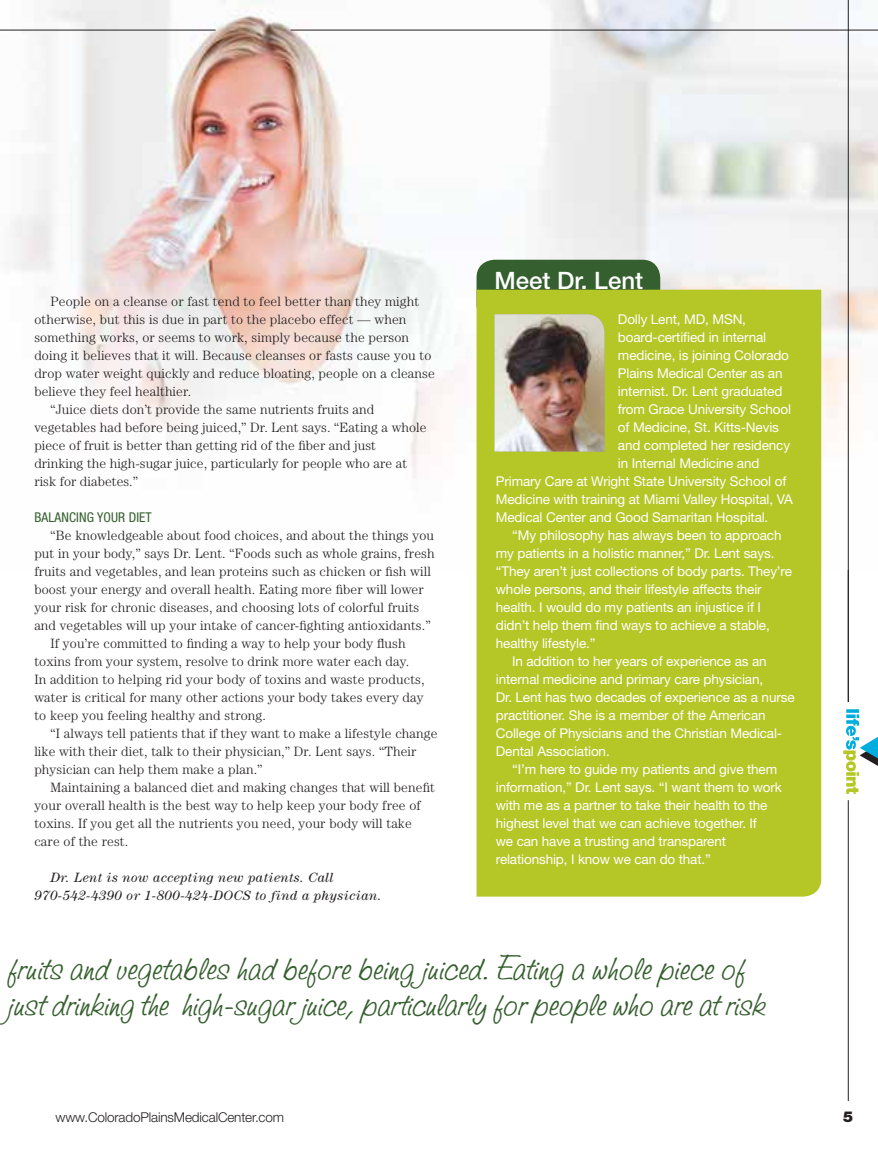
<style>
.page{position:relative;width:878px;height:1161px;background:#fff}
.page>*{position:absolute;margin:0;border:0;box-sizing:border-box;transform-origin:0 0}
.t1{font:700 27px/36px "Saginaw";letter-spacing:.06em;color:#355f2e}
.t2{font:500 24px "Helvetica Neue LT Std";color:#fff}
.t3{font:900 15px "Helvetica Neue LT Std";color:#231f20}
.t4{font:300 13.5px "Century";letter-spacing:.01em;color:#231f20}
.t5{font:13.5px "Helvetica Neue LT Std";letter-spacing:-.01em;color:#fff}
.t6{font:italic 13.5px/18px "Century";letter-spacing:.025em;color:#231f20}
.t7{font:300 13.5px "Helvetica Neue LT Std";letter-spacing:-.01em;color:#231f20}
.t8{font:condensed 13.5px "Helvetica Neue LT Std";letter-spacing:.01em;color:#355f2e}
</style>
<div class="page">
<hr style="left:847px;top:800px;width:1px;height:301px;background:#231f20">
<img style="left:0;top:0;width:878px;height:569px">
<div style="left:476px;top:260px;width:184px;height:30px;background:#355f2e"></div>
<div style="left:476px;top:290px;width:345px;height:607px;background:#b5c627"></div>
<hr style="left:0;top:30px;width:215px;height:1px;background:#231f20">
<hr style="left:847px;top:0;width:1px;height:702px;background:#231f20">
<hr style="left:290px;top:30px;width:588px;height:1px;background:#231f20">
<img style="left:494px;top:314px;width:110px;height:137px">
<svg style="left:843px;top:709px;width:35px;height:85px"></svg>
<p class="t4" style="left:51px;top:294px;width:370px">People on a cleanse or fast tend to feel better than they might</p>
<p class="t4" style="left:34px;top:312px;width:373px">otherwise, but this is due in part to the placebo effect — when</p>
<p class="t4" style="left:34px;top:330px;width:376px">something works, or seems to work, simply because the person</p>
<p class="t4" style="left:34px;top:348px;width:398px">doing it believes that it will. Because cleanses or fasts cause you to</p>
<p class="t4" style="left:34px;top:366px;width:402px">drop water weight quickly and reduce bloating, people on a cleanse</p>
<p class="t4" style="left:34px;top:384px;width:158px">believe they feel healthier.</p>
<p class="t4" style="left:51px;top:402px;width:325px">“Juice diets don’t provide the same nutrients fruits and</p>
<p class="t4" style="left:34px;top:420px;width:393px">vegetables had before being juiced,” Dr. Lent says. “Eating a whole</p>
<p class="t4" style="left:34px;top:438px;width:343px">piece of fruit is better than getting rid of the fiber and just</p>
<p class="t4" style="left:34px;top:456px;width:374px">drinking the high-sugar juice, particularly for people who are at</p>
<p class="t4" style="left:34px;top:474px;width:105px">risk for diabetes.”</p>
<p class="t8" style="left:34px;top:509px;width:119px">BALANCING YOUR DIET</p>
<p class="t4" style="left:51px;top:528px;width:385px">“Be knowledgeable about food choices, and about the things you</p>
<p class="t4" style="left:34px;top:546px;width:402px">put in your body,” says Dr. Lent. “Foods such as whole grains, fresh</p>
<p class="t4" style="left:34px;top:564px;width:398px">fruits and vegetables, and lean proteins such as chicken or fish will</p>
<p class="t4" style="left:34px;top:582px;width:391px">boost your energy and overall health. Eating more fiber will lower</p>
<p class="t4" style="left:34px;top:600px;width:386px">your risk for chronic diseases, and choosing lots of colorful fruits</p>
<p class="t4" style="left:34px;top:618px;width:398px">and vegetables will up your intake of cancer-fighting antioxidants.”</p>
<p class="t4" style="left:51px;top:636px;width:356px">If you’re committed to finding a way to help your body flush</p>
<p class="t4" style="left:34px;top:654px;width:376px">toxins from your system, resolve to drink more water each day.</p>
<p class="t4" style="left:34px;top:672px;width:392px">In addition to helping rid your body of toxins and waste products,</p>
<p class="t4" style="left:34px;top:690px;width:391px">water is critical for many other actions your body takes every day</p>
<p class="t4" style="left:34px;top:708px;width:233px">to keep you feeling healthy and strong.</p>
<p class="t4" style="left:51px;top:726px;width:388px">“I always tell patients that if they want to make a lifestyle change</p>
<p class="t4" style="left:34px;top:744px;width:383px">like with their diet, talk to their physician,” Dr. Lent says. “Their</p>
<p class="t4" style="left:34px;top:762px;width:230px">physician can help them make a plan.”</p>
<p class="t4" style="left:51px;top:780px;width:386px">Maintaining a balanced diet and making changes that will benefit</p>
<p class="t4" style="left:34px;top:798px;width:388px">your overall health is the best way to help keep your body free of</p>
<p class="t4" style="left:34px;top:816px;width:379px">toxins. If you get all the nutrients you need, your body will take</p>
<p class="t4" style="left:34px;top:833px;width:95px">care of the rest.</p>
<p class="t6" style="left:34px;top:868px;width:348px;text-indent:16px">Dr. Lent is now accepting new patients. Call<br>970-542-4390 or 1-800-424-DOCS to find a physician.</p>
<h2 class="t2" style="left:494px;top:266px;width:150px">Meet Dr. Lent</h2>
<p class="t5" style="left:618px;top:311px;width:129px">Dolly Lent, MD, MSN,</p>
<p class="t5" style="left:618px;top:329px;width:150px">board-certified in internal</p>
<p class="t5" style="left:618px;top:347px;width:172px">medicine, is joining Colorado</p>
<p class="t5" style="left:618px;top:365px;width:166px">Plains Medical Center as an</p>
<p class="t5" style="left:618px;top:383px;width:166px">internist. Dr. Lent graduated</p>
<p class="t5" style="left:618px;top:401px;width:175px">from Grace University School</p>
<p class="t5" style="left:618px;top:419px;width:162px">of Medicine, St. Kitts-Nevis</p>
<p class="t5" style="left:618px;top:437px;width:174px">and completed her residency</p>
<p class="t5" style="left:618px;top:455px;width:143px">in Internal Medicine and</p>
<p class="t5" style="left:496px;top:473px;width:292px">Primary Care at Wright State University School of</p>
<p class="t5" style="left:496px;top:491px;width:298px">Medicine with training at Miami Valley Hospital, VA</p>
<p class="t5" style="left:496px;top:509px;width:274px">Medical Center and Good Samaritan Hospital.</p>
<p class="t5" style="left:512px;top:527px;width:271px">“My philosophy has always been to approach</p>
<p class="t5" style="left:496px;top:545px;width:280px">my patients in a holistic manner,” Dr. Lent says.</p>
<p class="t5" style="left:496px;top:563px;width:297px">“They aren’t just collections of body parts. They’re</p>
<p class="t5" style="left:496px;top:581px;width:267px">whole persons, and their lifestyle affects their</p>
<p class="t5" style="left:496px;top:599px;width:266px">health. I would do my patients an injustice if I</p>
<p class="t5" style="left:496px;top:617px;width:275px">didn’t help them find ways to achieve a stable,</p>
<p class="t5" style="left:496px;top:635px;width:101px">healthy lifestyle.”</p>
<p class="t5" style="left:512px;top:653px;width:256px">In addition to her years of experience as an</p>
<p class="t5" style="left:496px;top:671px;width:269px">internal medicine and primary care physician,</p>
<p class="t5" style="left:496px;top:689px;width:300px">Dr. Lent has two decades of experience as a nurse</p>
<p class="t5" style="left:496px;top:707px;width:271px">practitioner. She is a member of the American</p>
<p class="t5" style="left:496px;top:725px;width:288px">College of Physicians and the Christian Medical-</p>
<p class="t5" style="left:496px;top:743px;width:115px">Dental Association.</p>
<p class="t5" style="left:512px;top:761px;width:267px">“I’m here to guide my patients and give them</p>
<p class="t5" style="left:496px;top:779px;width:287px">information,” Dr. Lent says. “I want them to work</p>
<p class="t5" style="left:496px;top:797px;width:273px">with me as a partner to take their health to the</p>
<p class="t5" style="left:496px;top:815px;width:262px">highest level that we can achieve together. If</p>
<p class="t5" style="left:496px;top:833px;width:232px">we can have a trusting and transparent</p>
<p class="t5" style="left:496px;top:851px;width:216px">relationship, I know we can do that.”</p>
<h1 class="t1" style="left:8px;top:950px;width:758px">fruits and vegetables had before being juiced. Eating a whole piece of just drinking the high-sugar juice, particularly for people who are at risk</h1>
<p class="t7" style="left:56px;top:1109px;width:230px">www.ColoradoPlainsMedicalCenter.com</p>
<p class="t3" style="left:843px;top:1108px;width:12px">5</p>
</div>
